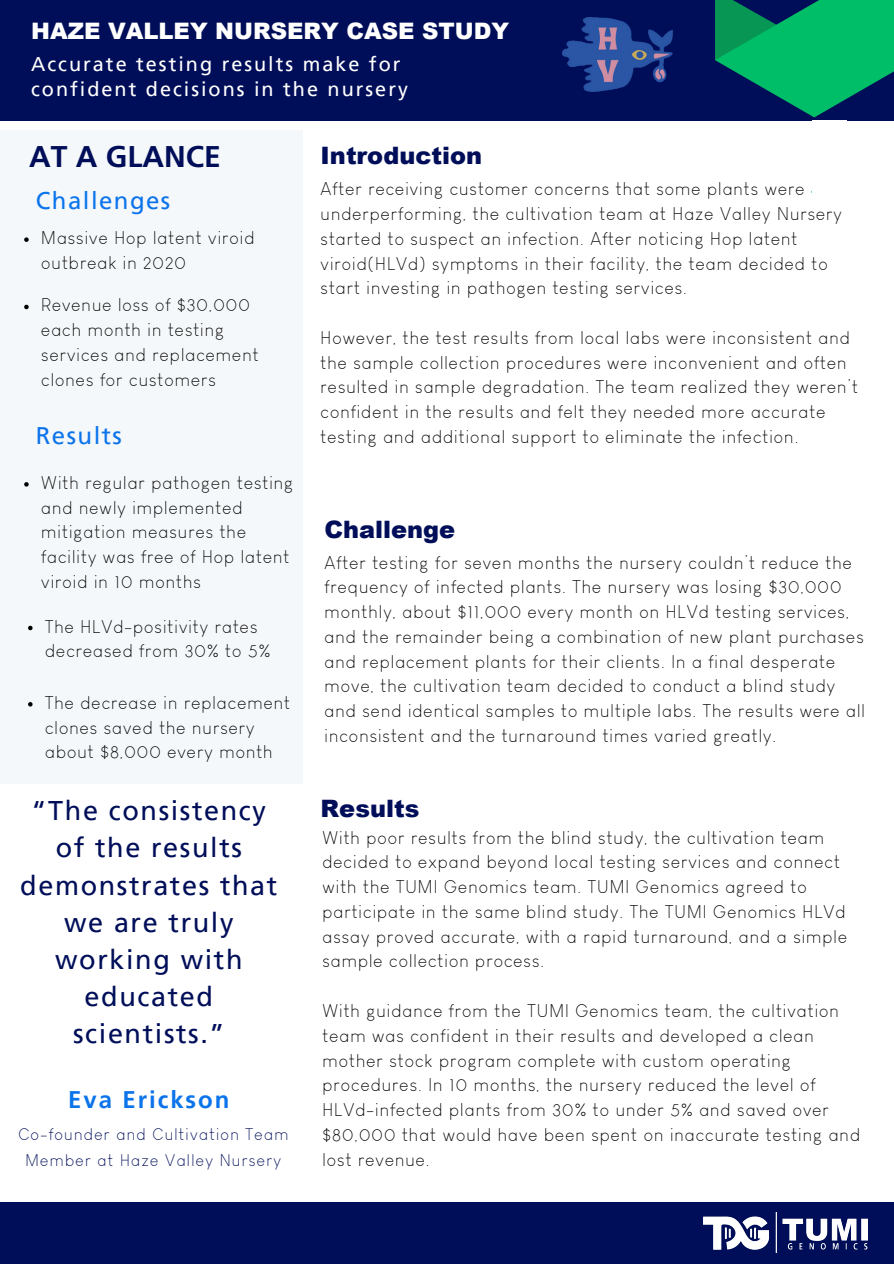
<style>
.page{position:relative;width:894px;height:1264px;background:#fff}
.page>*{position:absolute;margin:0;border:0;box-sizing:border-box;transform-origin:0 0}
.t1{font:700 30px "Frutiger LT Std";color:#000e59}
.t2{font:27px/37.2px "Frutiger LT Pro";letter-spacing:.06em;color:#000e59;text-align:center}
.t3{font:900 24px "Arial";color:#000e59}
.t4{font:24px "Frutiger LT Pro";letter-spacing:.06em;color:#0c74eb}
.t5{font:700 24px "Frutiger LT Pro";letter-spacing:.08em;color:#0c74eb}
.t6{font:900 22.65px "Arial";color:#fff}
.t7{font:19.8px/24.8px "Frutiger LT Pro";letter-spacing:.1em;color:#fff}
.t8{font:300 18px/24.8px "Louis George Cafe";letter-spacing:.06em;color:#000}
.t9{font:300 16.5px/25.8px "Louis George Cafe";letter-spacing:.08em;color:#000e59;text-align:center}
</style>
<div class="page">
<div style="left:0;top:1202px;width:893px;height:61px;background:#000e59"></div>
<div style="left:0;top:0;width:893px;height:120px;background:#000e59"></div>
<svg style="left:715px;top:0;width:178px;height:121px"></svg>
<div style="left:811px;top:120px;width:82px;height:108px;background:#fff"></div>
<div style="left:846px;top:103px;width:47px;height:17px;background:#000e59"></div>
<img style="left:703px;top:1212px;width:164px;height:40px">
<div style="left:0;top:131px;width:303px;height:652px;background:#f5f8fa"></div>
<svg style="left:24px;top:237px;width:5px;height:5px"></svg>
<svg style="left:24px;top:305px;width:5px;height:4px"></svg>
<svg style="left:24px;top:482px;width:5px;height:4px"></svg>
<svg style="left:28px;top:625px;width:5px;height:5px"></svg>
<img style="left:562px;top:17px;width:110px;height:75px">
<svg style="left:28px;top:702px;width:5px;height:4px"></svg>
<p class="t6" style="left:31px;top:14px;width:479px">HAZE VALLEY NURSERY CASE STUDY</p>
<p class="t7" style="left:31px;top:52px;width:378px">Accurate testing results make for confident decisions in the nursery</p>
<p class="t1" style="left:29px;top:144px;width:193px">AT A GLANCE</p>
<p class="t4" style="left:36px;top:186px;width:136px">Challenges</p>
<p class="t8" style="left:41px;top:225px;width:214px">Massive Hop latent viroid outbreak in 2020</p>
<p class="t8" style="left:41px;top:293px;width:219px">Revenue loss of $30,000 each month in testing services and replacement clones for customers</p>
<p class="t4" style="left:36px;top:420px;width:87px">Results</p>
<p class="t8" style="left:41px;top:470px;width:253px">With regular pathogen testing and newly implemented mitigation measures the facility was free of Hop latent viroid in 10 months</p>
<p class="t8" style="left:45px;top:614px;width:226px">The HLVd-positivity rates decreased from 30% to 5%</p>
<p class="t8" style="left:45px;top:690px;width:246px">The decrease in replacement clones saved the nursery about $8,000 every month</p>
<p class="t2" style="left:20px;top:792px;width:258px">“The consistency of the results demonstrates that we are truly working with educated scientists.”</p>
<p class="t5" style="left:68px;top:1085px;width:163px">Eva Erickson</p>
<p class="t9" style="left:18px;top:1121px;width:271px">Co-founder and Cultivation Team<br>Member at Haze Valley Nursery</p>
<p class="t3" style="left:320px;top:138px;width:163px">Introduction</p>
<p class="t8" style="left:320px;top:177px;width:522px">After receiving customer concerns that some plants were underperforming, the cultivation team at Haze Valley Nursery started to suspect an infection. After noticing Hop latent viroid(HLVd) symptoms in their facility, the team decided to start investing in pathogen testing services.</p>
<p class="t8" style="left:320px;top:325px;width:538px">However, the test results from local labs were inconsistent and the sample collection procedures were inconvenient and often resulted in sample degradation. The team realized they weren’t confident in the results and felt they needed more accurate testing and additional support to eliminate the infection.</p>
<p class="t3" style="left:324px;top:511px;width:132px">Challenge</p>
<p class="t8" style="left:324px;top:550px;width:541px">After testing for seven months the nursery couldn’t reduce the frequency of infected plants. The nursery was losing $30,000 monthly, about $11,000 every month on HLVd testing services, and the remainder being a combination of new plant purchases and replacement plants for their clients. In a final desperate move, the cultivation team decided to conduct a blind study and send identical samples to multiple labs. The results were all inconsistent and the turnaround times varied greatly.</p>
<p class="t3" style="left:320px;top:790px;width:100px">Results</p>
<p class="t8" style="left:322px;top:825px;width:526px">With poor results from the blind study, the cultivation team decided to expand beyond local testing services and connect with the TUMI Genomics team. TUMI Genomics agreed to participate in the same blind study. The TUMI Genomics HLVd assay proved accurate, with a rapid turnaround, and a simple sample collection process.</p>
<p class="t8" style="left:322px;top:998px;width:539px">With guidance from the TUMI Genomics team, the cultivation team was confident in their results and developed a clean mother stock program complete with custom operating procedures. In 10 months, the nursery reduced the level of HLVd-infected plants from 30% to under 5% and saved over $80,000 that would have been spent on inaccurate testing and lost revenue.</p>
</div>
